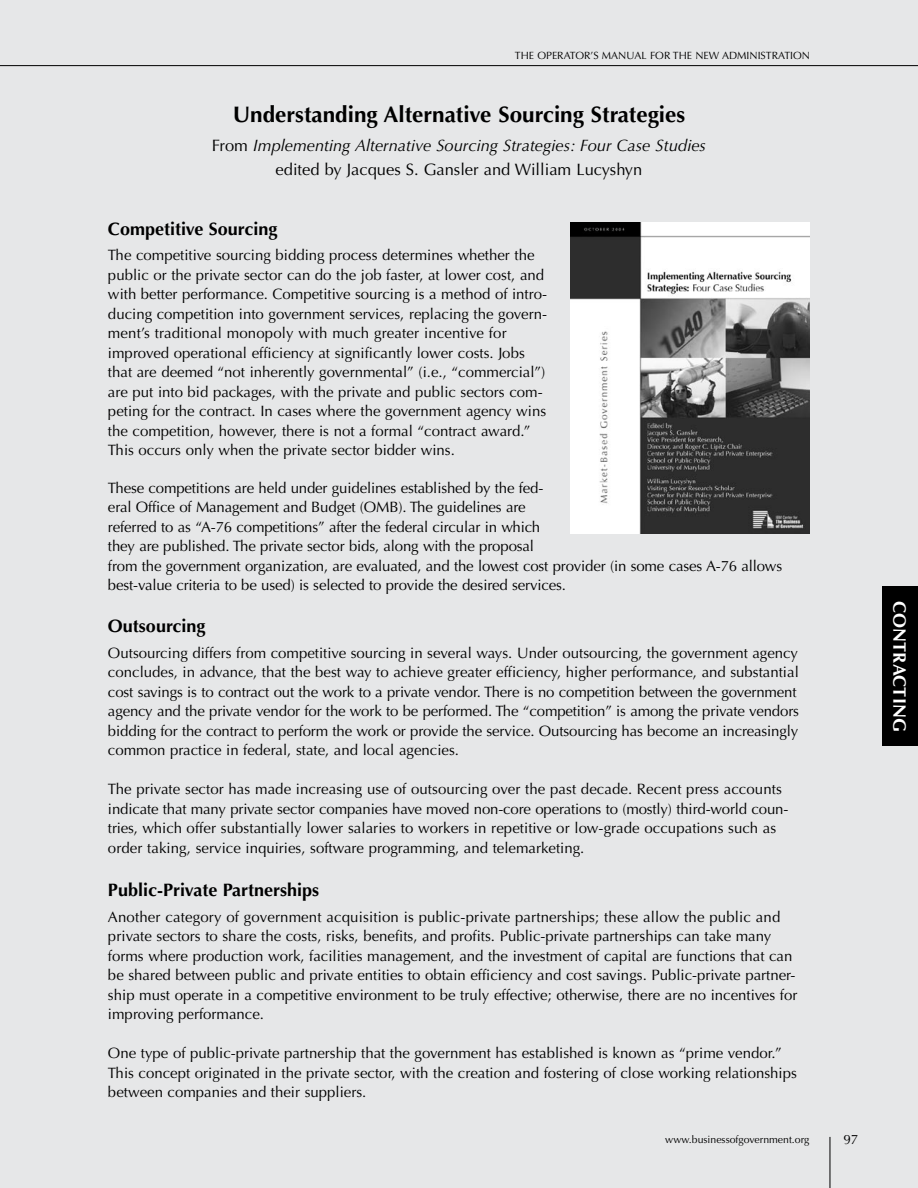
<style>
.page{position:relative;width:918px;height:1188px;background:#e6e7e8}
.page>*{position:absolute;margin:0;border:0;box-sizing:border-box;transform-origin:0 0}
.t1{font:700 22.5px "Optima";color:#000}
.t2{font:700 18px "Optima";color:#000}
.t3{font:700 18px "Optima";letter-spacing:.01em;color:#fff}
.t4{font:italic 16.5px/24px "Optima";color:#000;text-align:center}
.t5{font:15px/19.5px "Optima";color:#000}
.t6{font:13.5px "Optima";color:#000}
.t7{font:10.5px "Optima";color:#000}
.s1{font-style:normal}
</style>
<div class="page">
<hr style="left:830px;top:1137px;width:1px;height:51px;background:#000">
<hr style="left:0;top:65px;width:918px;height:1px;background:#000">
<div style="left:882px;top:587px;width:36px;height:159px;background:#000"></div>
<img style="left:570px;top:223px;width:240px;height:311px">
<p class="t7" style="left:515px;top:49px;width:39px">The Operator</p>
<p class="t7" style="left:591px;top:49px;width:29px">’s Manual</p>
<p class="t7" style="left:650px;top:49px;width:87px">for The New Administration</p>
<h1 class="t1" style="left:233px;top:102px;width:454px">Understanding Alternative Sourcing Strategies</h1>
<p class="t4" style="left:212px;top:134px;width:496px"><span class="s1">From</span> Implementing Alternative Sourcing Strategies: Four Case Studies <span class="s1">edited by Jacques S. Gansler and William Lucyshyn</span></p>
<p class="t2" style="left:108px;top:218px;width:171px">Competitive Sourcing</p>
<p class="t5" style="left:108px;top:246px;width:441px">The competitive sourcing bidding process determines whether the public or the private sector can do the job faster, at lower cost, and with better performance. Competitive sourcing is a method of intro&shy;ducing competition into government services, replacing the govern&shy;ment’s traditional monopoly with much greater incentive for improved operational efficiency at significantly lower costs. Jobs that are deemed “not inherently governmental” (i.e., “commercial”) are put into bid packages, with the private and public sectors com&shy;peting for the contract. In cases where the government agency wins the competition, however, there is not a formal “contract award.” This occurs only when the private sector bidder wins.</p>
<p class="t5" style="left:108px;top:478px;width:676px">These competitions are held under guidelines established by the fed-<br>eral Office of Management and Budget (OMB). The guidelines are<br>referred to as “A-76 competitions” after the federal circular in which<br>they are published. The private sector bids, along with the proposal<br>from the government organization, are evaluated, and the lowest cost provider (in some cases A-76 allows best-value criteria to be used) is selected to provide the desired services.</p>
<p class="t2" style="left:108px;top:616px;width:99px">Outsourcing</p>
<p class="t5" style="left:108px;top:643px;width:693px">Outsourcing differs from competitive sourcing in several ways. Under outsourcing, the government agency concludes, in advance, that the best way to achieve greater efficiency, higher performance, and substantial cost savings is to contract out the work to a private vendor. There is no competition between the government agency and the private vendor for the work to be performed. The “competition” is among the private vendors bidding for the contract to perform the work or provide the service. Outsourcing has become an increasingly common practice in federal, state, and local agencies.</p>
<p class="t5" style="left:108px;top:780px;width:682px">The private sector has made increasing use of outsourcing over the past decade. Recent press accounts indicate that many private sector companies have moved non-core operations to (mostly) third-world coun&shy;tries, which offer substantially lower salaries to workers in repetitive or low-grade occupations such as order taking, service inquiries, software programming, and telemarketing.</p>
<p class="t2" style="left:108px;top:880px;width:213px">Public-Private Partnerships</p>
<p class="t5" style="left:108px;top:907px;width:691px">Another category of government acquisition is public-private partnerships; these allow the public and private sectors to share the costs, risks, benefits, and profits. Public-private partnerships can take many forms where production work, facilities management, and the investment of capital are functions that can be shared between public and private entities to obtain efficiency and cost savings. Public-private partner&shy;ship must operate in a competitive environment to be truly effective; otherwise, there are no incentives for improving performance.</p>
<p class="t5" style="left:108px;top:1044px;width:691px">One type of public-private partnership that the government has established is known as “prime vendor.”<br>This concept originated in the private sector, with the creation and fostering of close working relationships between companies and their suppliers.</p>
<p class="t7" style="left:665px;top:1134px;width:146px">www.businessofgovernment.org</p>
<p class="t6" style="left:843px;top:1131px;width:17px">97</p>
<p class="t3" style="left:910px;top:601px;width:133px;rotate:90deg">CONTRACTING</p>
</div>
